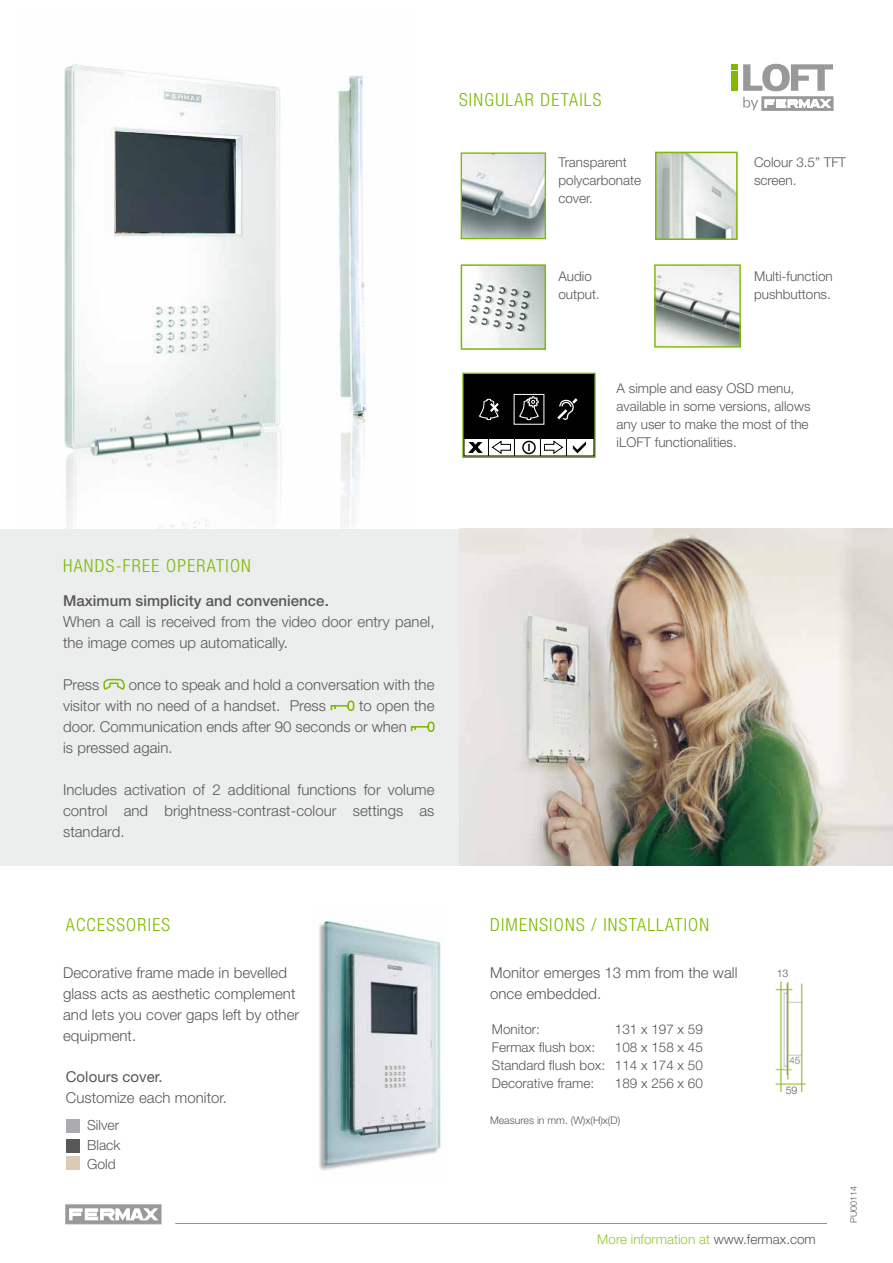
<style>
.page{position:relative;width:893px;height:1263px;background:#fff}
.page>*{position:absolute;margin:0;border:0;box-sizing:border-box;transform-origin:0 0}
.t1{font:300 condensed 18px "Helvetica Neue LT Std";letter-spacing:.07em;color:#7dba00}
.t2{font:300 15px/21px "Helvetica Neue LT Std";letter-spacing:.005em;color:#58585a}
.t3{font:500 15px "Helvetica Neue LT Std";letter-spacing:.005em;color:#58585a}
.t4{font:15px "Helvetica Neue LT Std";letter-spacing:.005em;color:#58585a}
.t5{font:300 13.95px/19.5px "Helvetica Neue LT Std";letter-spacing:.005em;color:#58585a;text-align:justify}
.t6{font:300 13.5px/18px "Helvetica Neue LT Std";color:#58585a}
.t7{font:300 13.5px "Helvetica Neue LT Std";color:#97c833}
.t8{font:300 10.5px "Helvetica Neue LT Std";color:#58585a}
.t9{font:300 9px "Helvetica Neue LT Std";color:#58585a}
.s1{color:#58585a}
</style>
<div class="page">
<img style="left:64px;top:64px;width:307px;height:465px">
<img style="left:115px;top:131px;width:120px;height:102px">
<div style="left:1px;top:529px;width:891px;height:336px;background:#eceded"></div>
<svg style="left:743px;top:97px;width:15px;height:13px"></svg>
<svg style="left:743px;top:64px;width:90px;height:27px"></svg>
<svg style="left:731px;top:64px;width:6px;height:5px"></svg>
<div style="left:731px;top:72px;width:6px;height:19px;background:#7dba00"></div>
<svg style="left:762px;top:97px;width:71px;height:13px"></svg>
<svg style="left:765px;top:100px;width:65px;height:8px"></svg>
<img style="left:319px;top:921px;width:122px;height:250px">
<img style="left:463px;top:154px;width:81px;height:83px">
<div style="left:461px;top:152px;width:85px;height:87px;border:1px solid #7dba00"></div>
<img style="left:658px;top:155px;width:77px;height:82px">
<div style="left:655px;top:152px;width:83px;height:88px;border:2px solid #7dba00"></div>
<img style="left:467px;top:267px;width:76px;height:53px">
<div style="left:461px;top:264px;width:85px;height:86px;border:2px solid #7dba00"></div>
<div style="left:462px;top:373px;width:134px;height:85px;border:2px solid #7dba00"></div>
<img style="left:656px;top:266px;width:83px;height:80px">
<div style="left:654px;top:264px;width:87px;height:84px;border:1px solid #7dba00"></div>
<hr style="left:175px;top:1223px;width:652px;height:1px;background:#7dba00">
<div style="left:66px;top:1205px;width:95px;height:19px;background:linear-gradient(to right,#999,#999);border:1px solid #999"></div>
<svg style="left:70px;top:1209px;width:87px;height:11px"></svg>
<svg style="left:463px;top:320px;width:132px;height:137px"></svg>
<img style="left:459px;top:529px;width:434px;height:336px">
<svg style="left:103px;top:678px;width:22px;height:12px"></svg>
<svg style="left:330px;top:700px;width:25px;height:12px"></svg>
<svg style="left:410px;top:721px;width:25px;height:12px"></svg>
<div style="left:66px;top:1156px;width:14px;height:13px;background:#dbcbb3"></div>
<div style="left:66px;top:1119px;width:14px;height:14px;background:#ababad"></div>
<div style="left:66px;top:1139px;width:14px;height:14px;background:#58585a"></div>
<img style="left:776px;top:981px;width:30px;height:115px">
<div style="left:786px;top:1086px;width:12px;height:9px;background:#fff"></div>
<p class="t1" style="left:459px;top:89px;width:144px">SINGULAR DETAILS</p>
<p class="t6" style="left:558px;top:152px;width:84px">Transparent polycarbonate cover.</p>
<p class="t6" style="left:558px;top:267px;width:43px">Audio output.</p>
<p class="t6" style="left:754px;top:152px;width:94px">Colour 3.5” TFT screen.</p>
<p class="t6" style="left:754px;top:267px;width:80px">Multi-function pushbuttons.</p>
<p class="t1" style="left:63px;top:555px;width:189px">HANDS-FREE OPERATION</p>
<p class="t3" style="left:63px;top:592px;width:267px">Maximum simplicity and convenience.</p>
<p class="t2" style="left:63px;top:611px;width:373px">When a call is received from the video door entry panel, the image comes up automatically.</p>
<p class="t2" style="left:63px;top:674px;width:38px">Press</p>
<p class="t2" style="left:63px;top:674px;width:373px;text-indent:66px">once to speak and hold a conversation with the visitor with no need of a handset. Press</p>
<p class="t2" style="left:63px;top:695px;width:373px;text-indent:296px">to open the door. Communication ends after 90 seconds or when<br>is pressed again.</p>
<p class="t2" style="left:63px;top:779px;width:373px;text-align:justify">Includes activation of 2 additional functions for volume control and brightness-contrast-colour settings as standard.</p>
<p class="t6" style="left:617px;top:379px;width:196px">A simple and easy OSD menu, available in some versions, allows any user to make the most of the iLOFT functionalities.</p>
<p class="t1" style="left:66px;top:914px;width:106px">ACCESSORIES</p>
<p class="t1" style="left:490px;top:914px;width:221px">DIMENSIONS / INSTALLATION</p>
<p class="t2" style="left:63px;top:962px;width:238px">Decorative frame made in bevelled glass acts as aesthetic complement and lets you cover gaps left by other equipment.</p>
<p class="t2" style="left:490px;top:962px;width:249px">Monitor emerges 13 mm from the wall once embedded.</p>
<p class="t6" style="left:492px;top:1020px;width:50px">Monitor:</p>
<p class="t6" style="left:615px;top:1020px;width:90px">131 x 197 x 59</p>
<p class="t6" style="left:492px;top:1038px;width:105px">Fermax flush box:</p>
<p class="t6" style="left:492px;top:1038px;width:213px;text-align:justify;text-indent:123px">108 x 158 x 45<br>Standard flush box: 114 x 174 x 50<br>Decorative frame:</p>
<p class="t4" style="left:66px;top:1068px;width:98px">Colours cover.</p>
<p class="t2" style="left:66px;top:1087px;width:163px">Customize each monitor.</p>
<p class="t5" style="left:87px;top:1115px;width:35px">Silver Black Gold</p>
<p class="t6" style="left:615px;top:1074px;width:90px">189 x 256 x 60</p>
<p class="t8" style="left:490px;top:1114px;width:132px">Measures in mm. (W)x(H)x(D)</p>
<p class="t8" style="left:777px;top:967px;width:13px">13</p>
<p class="t8" style="left:786px;top:1084px;width:13px">59</p>
<p class="t7" style="left:597px;top:1231px;width:220px">More information at <span class="s1">www.fermax.com</span></p>
<p class="t9" style="left:848px;top:1223px;width:38px;rotate:-90deg">PU00114</p>
</div>
